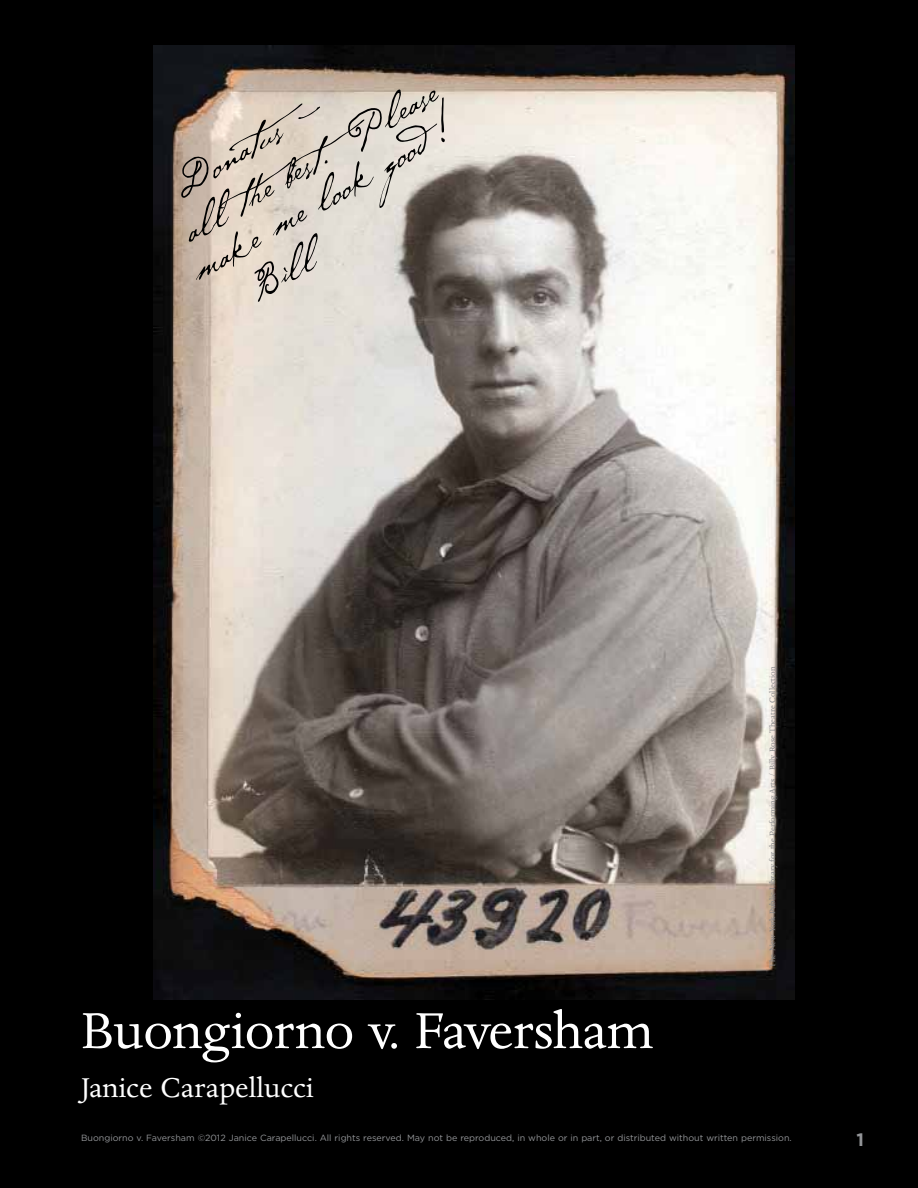
<style>
.page{position:relative;width:918px;height:1188px;background:#000}
.page>*{position:absolute;margin:0;border:0;box-sizing:border-box;transform-origin:0 0}
.t1{font:58.5px "Dante";letter-spacing:-.01em;color:#fff}
.t2{font:41.25px/44.8px "P22 Cezanne";color:#000}
.t3{font:31.5px "Dante";color:#fff}
.t4{font:700 18px "Gotham";color:#939598}
.t5{font:9px "Gotham";color:#939598}
.t6{font:9px "Dante";color:#808285}
</style>
<div class="page">
<img style="left:153px;top:45px;width:642px;height:954px">
<h2 class="t2" style="left:149px;top:171px;width:290px;text-indent:14px;rotate:-30deg">Donatus —<br>all the best. Please</h2>
<h2 class="t2" style="left:214px;top:229px;width:251px;text-indent:-41px;rotate:-30deg">make me look good !<br>Bill</h2>
<h1 class="t1" style="left:81px;top:999px;width:574px">Buongiorno v. Faversham</h1>
<h3 class="t3" style="left:81px;top:1071px;width:234px">Janice Carapellucci</h3>
<p class="t6" style="left:768px;top:968px;width:303px;rotate:-90deg">The New York Public Library for the Performing Arts / Billy Rose Theatre Collection</p>
<p class="t5" style="left:81px;top:1133px;width:712px">Buongiorno v. Faversham ©2012 Janice Carapellucci. All rights reserved. May not be reproduced, in whole or in part, or distributed without written permission.</p>
<h3 class="t4" style="left:856px;top:1130px;width:9px">1</h3>
</div>
